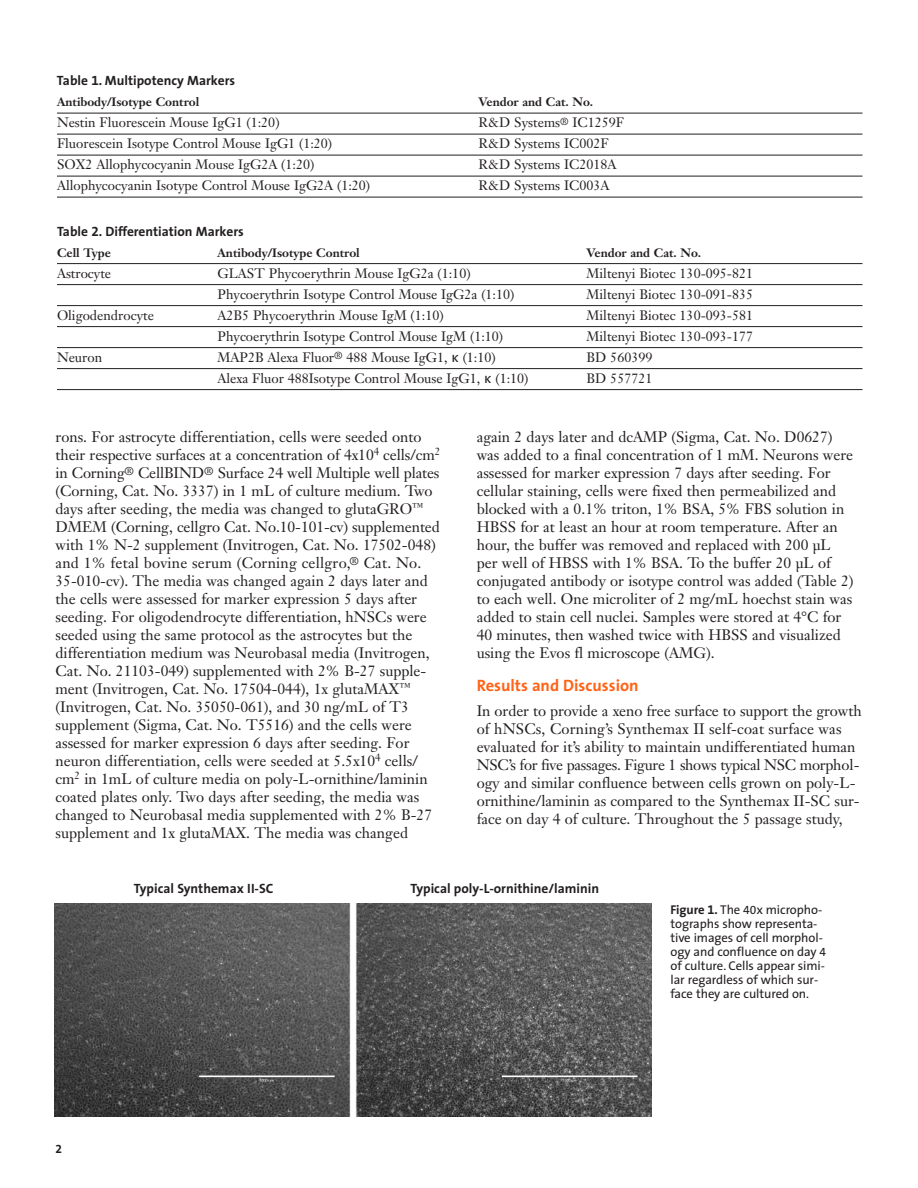
<style>
.page{position:relative;width:918px;height:1188px;background:#fff}
.page>*{position:absolute;margin:0;border:0;box-sizing:border-box;transform-origin:0 0}
.t1{font:700 16.5px "The Sans";color:#ff6316}
.t2{font:15px/18px "Janson Text";color:#231f20}
.t3{font:13.5px "Janson Text";color:#231f20}
.t4{font:700 13.5px "The Sans";color:#231f20}
.t5{font:12.75px/14px "The Sans";letter-spacing:-.005em;color:#231f20}
.t6{font:700 12px "Janson Text";color:#231f20}
.t7{font:12px "The Sans Bold Expert";color:#231f20}
.s1{font-family:"The Sans Bold Expert";font-weight:400}
.s2{font-family:"Lucida Grande"}
.s3{font-weight:700}
.s4{font-family:"The Sans Bold Expert"}
.s5{font-family:"The Sans Expert";font-size:12px}
</style>
<div class="page">
<img style="left:55px;top:903px;width:596px;height:213px">
<hr style="left:57px;top:113px;width:805px;height:1px;background:#231f20">
<hr style="left:57px;top:134px;width:805px;height:1px;background:#231f20">
<hr style="left:57px;top:155px;width:805px;height:1px;background:#231f20">
<hr style="left:57px;top:176px;width:805px;height:1px;background:#231f20">
<hr style="left:57px;top:197px;width:805px;height:1px;background:#231f20">
<hr style="left:57px;top:263px;width:806px;height:1px;background:#231f20">
<hr style="left:57px;top:284px;width:806px;height:1px;background:#231f20">
<hr style="left:57px;top:305px;width:806px;height:1px;background:#231f20">
<hr style="left:57px;top:326px;width:806px;height:1px;background:#231f20">
<hr style="left:57px;top:347px;width:806px;height:1px;background:#231f20">
<hr style="left:57px;top:368px;width:806px;height:1px;background:#231f20">
<hr style="left:57px;top:389px;width:806px;height:1px;background:#231f20">
<p class="t4" style="left:57px;top:75px;width:180px">Table <span class="s1">1</span>. Multipotency Markers</p>
<p class="t6" style="left:57px;top:97px;width:144px">Antibody/Isotype Control</p>
<p class="t6" style="left:478px;top:97px;width:116px">Vendor and Cat. No.</p>
<p class="t3" style="left:57px;top:117px;width:224px">Nestin Fluorescein Mouse IgG1 (1:20)</p>
<p class="t3" style="left:479px;top:117px;width:147px">R&amp;D Systems<sup>®</sup> IC1259F</p>
<p class="t3" style="left:57px;top:138px;width:277px">Fluorescein Isotype Control Mouse IgG1 (1:20)</p>
<p class="t3" style="left:478px;top:138px;width:132px">R&amp;D Systems IC002F</p>
<p class="t3" style="left:57px;top:159px;width:259px">SOX2 Allophycocyanin Mouse IgG2A (1:20)</p>
<p class="t3" style="left:478px;top:159px;width:139px">R&amp;D Systems IC2018A</p>
<p class="t3" style="left:57px;top:180px;width:315px">Allophycocyanin Isotype Control Mouse IgG2A (1:20)</p>
<p class="t3" style="left:479px;top:180px;width:132px">R&amp;D Systems IC003A</p>
<p class="t4" style="left:57px;top:226px;width:188px">Table <span class="s1">2.</span> Differentiation Markers</p>
<p class="t6" style="left:57px;top:248px;width:56px">Cell Type</p>
<p class="t6" style="left:218px;top:248px;width:144px">Antibody/Isotype Control</p>
<p class="t6" style="left:586px;top:248px;width:116px">Vendor and Cat. No.</p>
<p class="t3" style="left:57px;top:268px;width:56px">Astrocyte</p>
<p class="t3" style="left:218px;top:268px;width:255px">GLAST Phycoerythrin Mouse IgG2a (1:10)</p>
<p class="t3" style="left:587px;top:268px;width:168px">Miltenyi Biotec 130-095-821</p>
<p class="t3" style="left:218px;top:289px;width:298px">Phycoerythrin Isotype Control Mouse IgG2a (1:10)</p>
<p class="t3" style="left:587px;top:289px;width:168px">Miltenyi Biotec 130-091-835</p>
<p class="t3" style="left:57px;top:310px;width:98px">Oligodendrocyte</p>
<p class="t3" style="left:218px;top:310px;width:228px">A2B5 Phycoerythrin Mouse IgM (1:10)</p>
<p class="t3" style="left:587px;top:310px;width:168px">Miltenyi Biotec 130-093-581</p>
<p class="t3" style="left:218px;top:331px;width:287px">Phycoerythrin Isotype Control Mouse IgM (1:10)</p>
<p class="t3" style="left:587px;top:331px;width:168px">Miltenyi Biotec 130-093-177</p>
<p class="t3" style="left:57px;top:352px;width:47px">Neuron</p>
<p class="t3" style="left:218px;top:352px;width:280px">MAP2B Alexa Fluor<sup>®</sup> 488 Mouse IgG1, <span class="s2">κ</span> (1:10)</p>
<p class="t3" style="left:587px;top:352px;width:67px">BD 560399</p>
<p class="t3" style="left:218px;top:373px;width:312px">Alexa Fluor 488Isotype Control Mouse IgG1, <span class="s2">κ</span> (1:10)</p>
<p class="t3" style="left:586px;top:373px;width:67px">BD 557721</p>
<p class="t2" style="left:55px;top:429px;width:386px">rons. For astrocyte differentiation, cells were seeded onto their respective surfaces at a concentration of 4x10<sup>4</sup> cells/cm<sup>2 </sup>in Corning<sup>®</sup> CellBIND<sup>®</sup> Surface 24 well Multiple well plates (Corning, Cat. No. 3337) in 1 mL of culture medium. Two days after seeding, the media was changed to glutaGRO<sup>™ </sup>DMEM (Corning, cellgro Cat. No.10-101-cv) supplemented with 1% N-2 supplement (Invitrogen, Cat. No. 17502-048) and 1% fetal bovine serum (Corning cellgro,<sup>®</sup> Cat. No.<br>35-010-cv). The media was changed again 2 days later and the cells were assessed for marker expression 5 days after seeding. For oligodendrocyte differentiation, hNSCs were seeded using the same protocol as the astrocytes but the differentiation medium was Neurobasal media (Invitrogen, Cat. No. 21103-049) supplemented with 2% B-27 supple&shy;ment (Invitrogen, Cat. No. 17504-044), 1x glutaMAX<sup>™ </sup>(Invitrogen, Cat. No. 35050-061), and 30 ng/mL of T3 supplement (Sigma, Cat. No. T5516) and the cells were assessed for marker expression 6 days after seeding. For neuron differentiation, cells were seeded at 5.5x10<sup>4</sup> cells/ cm<sup>2</sup> in 1mL of culture media on poly-L-ornithine/laminin coated plates only. Two days after seeding, the media was changed to Neurobasal media supplemented with 2% B-27 supplement and 1x glutaMAX. The media was changed</p>
<p class="t2" style="left:477px;top:429px;width:378px">again 2 days later and dcAMP (Sigma, Cat. No. D0627) was added to a final concentration of 1 mM. Neurons were assessed for marker expression 7 days after seeding. For cellular staining, cells were fixed then permeabilized and blocked with a 0.1% triton, 1% BSA, 5% FBS solution in HBSS for at least an hour at room temperature. After an hour, the buffer was removed and replaced with 200 µL per well of HBSS with 1% BSA. To the buffer 20 µL of conjugated antibody or isotype control was added (Table 2) to each well. One microliter of 2 mg/mL hoechst stain was added to stain cell nuclei. Samples were stored at 4°C for 40 minutes, then washed twice with HBSS and visualized using the Evos fl microscope (AMG).</p>
<p class="t1" style="left:477px;top:679px;width:163px">Results and Discussion</p>
<p class="t2" style="left:477px;top:704px;width:386px">In order to provide a xeno free surface to support the growth of hNSCs, Corning’s Synthemax II self-coat surface was evaluated for it’s ability to maintain undifferentiated human NSC’s for five passages. Figure 1 shows typical NSC morphol&shy;ogy and similar confluence between cells grown on poly-L&shy;ornithine/laminin as compared to the Synthemax II-SC sur&shy;face on day 4 of culture. Throughout the 5 passage study,</p>
<p class="t7" style="left:56px;top:1145px;width:8px">2</p>
<p class="t4" style="left:134px;top:883px;width:141px">Typical Synthemax II-SC</p>
<p class="t4" style="left:410px;top:883px;width:190px">Typical poly-L-ornithine/laminin</p>
<p class="t5" style="left:671px;top:904px;width:157px"><span class="s3">Figure</span> <span class="s4">1</span><span class="s3">.</span> The <span class="s5">40</span>x micropho&shy;tographs show representa&shy;tive images of cell morphol&shy;ogy and confluence on day <span class="s5">4 </span>of culture. Cells appear simi&shy;lar regardless of which sur&shy;face they are cultured on.</p>
</div>
